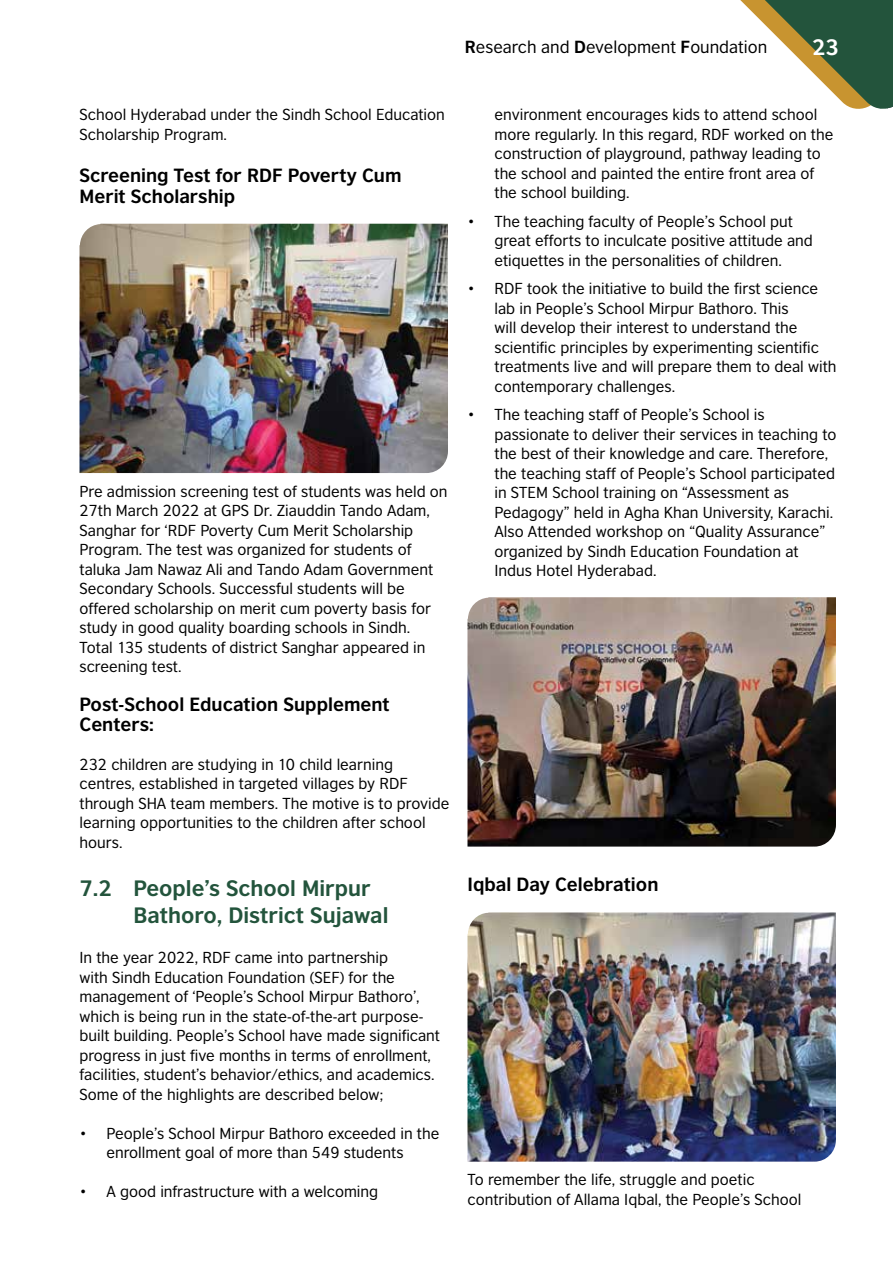
<style>
.page{position:relative;width:893px;height:1263px;background:#fff}
.page>*{position:absolute;margin:0;border:0;box-sizing:border-box;transform-origin:0 0}
.t1{font:700 21px/27px "British Council Sans";color:#23543c}
.t2{font:700 21px "British Council Sans";color:#fff}
.t3{font:700 18px/21px "British Council Sans";color:#000}
.t4{font:16.5px "British Council Sans";color:#000}
.t5{font:15px/19.5px "British Council Sans";color:#000}
.s1{font-weight:700}
</style>
<div class="page">
<svg style="left:740px;top:0;width:153px;height:109px"></svg>
<img style="left:80px;top:224px;width:368px;height:249px">
<img style="left:467px;top:597px;width:369px;height:249px">
<img style="left:467px;top:912px;width:369px;height:249px">
<p class="t4" style="left:465px;top:36px;width:304px"><span class="s1">R</span>esearch and <span class="s1">D</span>evelopment <span class="s1">F</span>oundation</p>
<h1 class="t2" style="left:812px;top:34px;width:28px">23</h1>
<p class="t5" style="left:80px;top:105px;width:367px">School Hyderabad under the Sindh School Education<br>Scholarship Program.</p>
<p class="t3" style="left:80px;top:164px;width:323px">Screening Test for RDF Poverty Cum<br>Merit Scholarship</p>
<p class="t5" style="left:80px;top:481px;width:370px">Pre admission screening test of students was held on 27th March 2022 at GPS Dr. Ziauddin Tando Adam, Sanghar for ‘RDF Poverty Cum Merit Scholarship Program. The test was organized for students of taluka Jam Nawaz Ali and Tando Adam Government Secondary Schools. Successful students will be offered scholarship on merit cum poverty basis for study in good quality boarding schools in Sindh.<br>Total 135 students of district Sanghar appeared in screening test.</p>
<p class="t3" style="left:80px;top:694px;width:312px;line-height:19.5px">Post-School Education Supplement<br>Centers:</p>
<p class="t5" style="left:80px;top:754px;width:371px">232 children are studying in 10 child learning centres, established in targeted villages by RDF through SHA team members. The motive is to provide learning opportunities to the children after school hours.</p>
<h1 class="t1" style="left:133px;top:874px;width:256px;text-indent:-54px">7.2 People’s School Mirpur<br>Bathoro, District Sujawal</h1>
<p class="t5" style="left:80px;top:948px;width:362px">In the year 2022, RDF came into partnership<br>with Sindh Education Foundation (SEF) for the management of ‘People’s School Mirpur Bathoro’, which is being run in the state-of-the-art purpose&shy;built building. People’s School have made significant progress in just five months in terms of enrollment, facilities, student’s behavior/ethics, and academics.<br>Some of the highlights are described below;</p>
<p class="t5" style="left:80px;top:1123px;width:361px;text-align:center">• People’s School Mirpur Bathoro exceeded in the enrollment goal of more than 549 students</p>
<p class="t5" style="left:80px;top:1182px;width:300px">• A good infrastructure with a welcoming</p>
<p class="t5" style="left:494px;top:105px;width:340px">environment encourages kids to attend school more regularly. In this regard, RDF worked on the construction of playground, pathway leading to the school and painted the entire front area of the school building.</p>
<p class="t5" style="left:494px;top:211px;width:320px;text-indent:-27px">• The teaching faculty of People’s School put great efforts to inculcate positive attitude and etiquettes in the personalities of children.</p>
<p class="t5" style="left:494px;top:279px;width:343px;text-indent:-27px">• RDF took the initiative to build the first science lab in People’s School Mirpur Bathoro. This<br>will develop their interest to understand the scientific principles by experimenting scientific treatments live and will prepare them to deal with contemporary challenges.</p>
<p class="t5" style="left:494px;top:405px;width:344px;text-indent:-27px">• The teaching staff of People’s School is passionate to deliver their services in teaching to the best of their knowledge and care. Therefore, the teaching staff of People’s School participated in STEM School training on “Assessment as Pedagogy” held in Agha Khan University, Karachi.<br>Also Attended workshop on “Quality Assurance” organized by Sindh Education Foundation at Indus Hotel Hyderabad.</p>
<p class="t3" style="left:467px;top:874px;width:192px">Iqbal Day Celebration</p>
<p class="t5" style="left:467px;top:1170px;width:335px">To remember the life, struggle and poetic contribution of Allama Iqbal, the People’s School</p>
</div>
